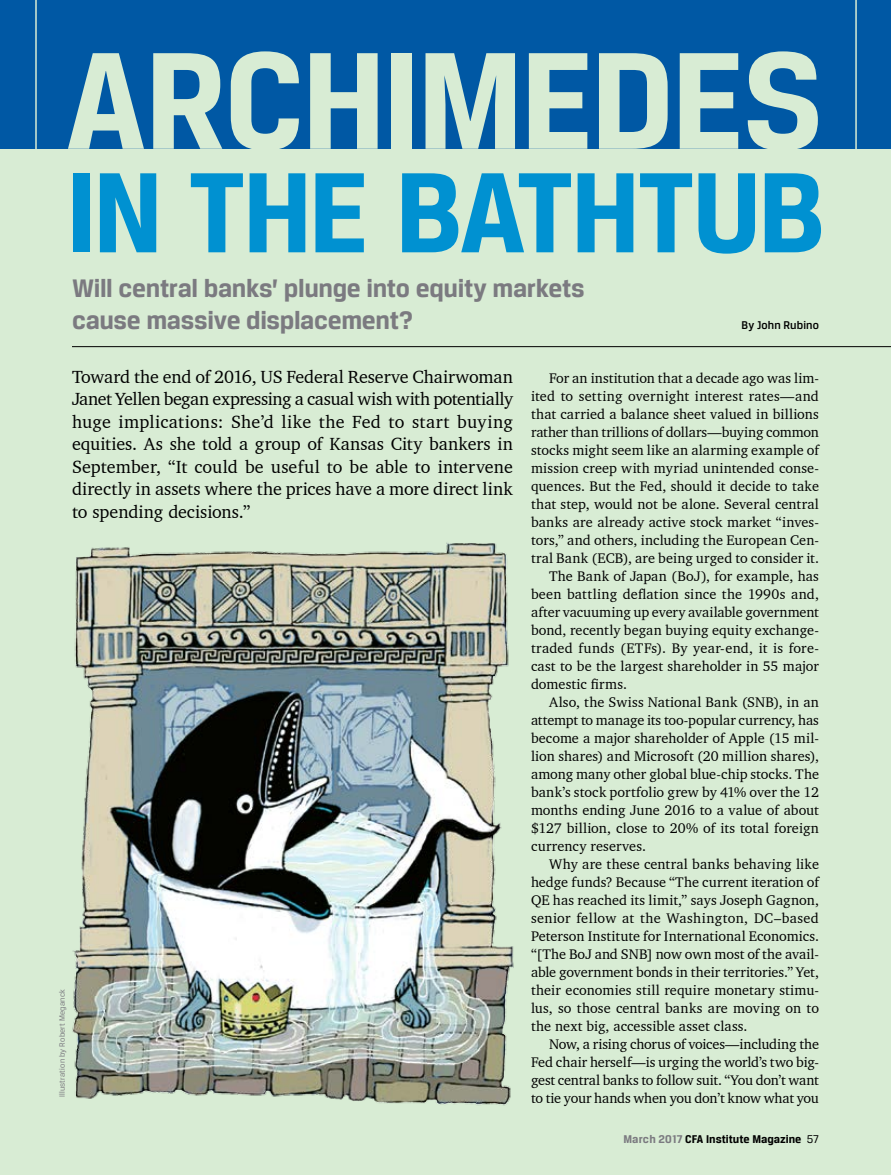
<style>
.page{position:relative;width:891px;height:1175px;background:#fff}
.page>*{position:absolute;margin:0;border:0;box-sizing:border-box;transform-origin:0 0}
.t1{font:700 147px "Breuer Text";letter-spacing:-.025em;color:#d8ecd4}
.t2{font:700 121.5px "Breuer Text";letter-spacing:-.02em;color:#0091d1}
.t3{font:700 27px/31.5px "Breuer Text";letter-spacing:-.015em;color:#7b7a80}
.t4{font:18px/22.5px "Charter BT";color:#000;text-align:justify}
.t5{font:14.25px "Charter BT";letter-spacing:.005em;color:#000}
.t6{font:14.25px "Charter BT";letter-spacing:-.015em;color:#000}
.t7{font:14.25px "Charter BT";letter-spacing:-.02em;color:#000}
.t8{font:14.25px "Charter BT";letter-spacing:.025em;color:#000}
.t9{font:700 12px "Breuer Text";color:#000}
.t10{font:500 12px "Breuer Text";letter-spacing:.01em;color:#000}
.t11{font:8.25px "Breuer Text";letter-spacing:.02em;color:#7b7a80}
.s1{color:#7b7a80}
.s2{font-weight:400}
</style>
<div class="page">
<div style="left:0;top:0;width:891px;height:1174px;background:#d8ecd4"></div>
<hr style="left:72px;top:346px;width:819px;height:1px;background:#000">
<img style="left:72px;top:542px;width:442px;height:564px">
<div style="left:0;top:0;width:891px;height:148px;background:#0058a4"></div>
<hr style="left:35px;top:0;width:2px;height:153px;background:#d8ecd4">
<hr style="left:855px;top:0;width:2px;height:153px;background:#d8ecd4">
<h1 class="t1" style="left:66px;top:17px;width:760px">ARCHIMEDES</h1>
<h2 class="t2" style="left:66px;top:144px;width:761px">IN THE BATHTUB</h2>
<h3 class="t3" style="left:72px;top:272px;width:514px">Will central banks’ plunge into equity markets cause massive displacement?</h3>
<p class="t10" style="left:742px;top:318px;width:79px">By John Rubino</p>
<p class="t4" style="left:72px;top:365px;width:443px">Toward the end of 2016, US Federal Reserve Chairwoman Janet Yellen began expressing a casual wish with potentially huge implications: She’d like the Fed to start buying equities. As she told a group of Kansas City bankers in September, “It could be useful to be able to intervene directly in assets where the prices have a more direct link to spending decisions.”</p>
<p class="t11" style="left:57px;top:1096px;width:109px;rotate:-90deg">Illustration by Robert Meganck</p>
<p class="t5" style="left:549px;top:369px;width:272px">For an institution that a decade ago was lim-</p>
<p class="t5" style="left:531px;top:387px;width:289px">ited to setting overnight interest rates—and</p>
<p class="t5" style="left:531px;top:405px;width:289px">that carried a balance sheet valued in billions</p>
<p class="t5" style="left:531px;top:423px;width:289px">rather than trillions of dollars—buying common</p>
<p class="t5" style="left:531px;top:441px;width:290px">stocks might seem like an alarming example of</p>
<p class="t5" style="left:531px;top:459px;width:290px">mission creep with myriad unintended conse-</p>
<p class="t5" style="left:531px;top:477px;width:290px">quences. But the Fed, should it decide to take</p>
<p class="t5" style="left:531px;top:495px;width:289px">that step, would not be alone. Several central</p>
<p class="t5" style="left:531px;top:513px;width:290px">banks are already active stock market “inves-</p>
<p class="t5" style="left:531px;top:531px;width:289px">tors,” and others, including the European Cen-</p>
<p class="t5" style="left:531px;top:549px;width:290px">tral Bank (ECB), are being urged to consider it.</p>
<p class="t5" style="left:549px;top:567px;width:272px">The Bank of Japan (BoJ), for example, has</p>
<p class="t5" style="left:531px;top:585px;width:289px">been battling deflation since the 1990s and,</p>
<p class="t5" style="left:531px;top:603px;width:290px">after vacuuming up every available government</p>
<p class="t5" style="left:531px;top:621px;width:289px">bond, recently began buying equity exchange-</p>
<p class="t5" style="left:531px;top:639px;width:290px">traded funds (ETFs). By year-end, it is fore-</p>
<p class="t5" style="left:531px;top:657px;width:290px">cast to be the largest shareholder in 55 major</p>
<p class="t5" style="left:531px;top:675px;width:98px">domestic firms.</p>
<p class="t5" style="left:549px;top:693px;width:272px">Also, the Swiss National Bank (SNB), in an</p>
<p class="t5" style="left:531px;top:711px;width:289px">attempt to manage its too-popular currency, has</p>
<p class="t5" style="left:531px;top:729px;width:290px">become a major shareholder of Apple (15 mil-</p>
<p class="t5" style="left:531px;top:747px;width:289px">lion shares) and Microsoft (20 million shares),</p>
<p class="t5" style="left:531px;top:765px;width:289px">among many other global blue-chip stocks. The</p>
<p class="t5" style="left:531px;top:783px;width:290px">bank’s stock portfolio grew by 41% over the 12</p>
<p class="t5" style="left:531px;top:801px;width:290px">months ending June 2016 to a value of about</p>
<p class="t5" style="left:531px;top:819px;width:289px">$127 billion, close to 20% of its total foreign</p>
<p class="t5" style="left:531px;top:837px;width:117px">currency reserves.</p>
<p class="t5" style="left:549px;top:855px;width:272px">Why are these central banks behaving like</p>
<p class="t5" style="left:531px;top:873px;width:290px">hedge funds? Because “The current iteration of</p>
<p class="t5" style="left:531px;top:891px;width:289px">QE has reached its limit,” says Joseph Gagnon,</p>
<p class="t8" style="left:531px;top:909px;width:290px">senior fellow at the Washington, DC–based</p>
<p class="t5" style="left:531px;top:927px;width:289px">Peterson Institute for International Economics.</p>
<p class="t5" style="left:531px;top:945px;width:290px">“[The BoJ and SNB] now own most of the avail-</p>
<p class="t5" style="left:531px;top:963px;width:289px">able government bonds in their territories.” Yet,</p>
<p class="t5" style="left:531px;top:981px;width:290px">their economies still require monetary stimu-</p>
<p class="t5" style="left:531px;top:999px;width:290px">lus, so those central banks are moving on to</p>
<p class="t5" style="left:531px;top:1017px;width:218px">the next big, accessible asset class.</p>
<p class="t6" style="left:549px;top:1035px;width:272px">Now, a rising chorus of voices—including the</p>
<p class="t5" style="left:531px;top:1053px;width:290px">Fed chair herself—is urging the world’s two big-</p>
<p class="t6" style="left:531px;top:1071px;width:289px">gest central banks to follow suit. “You don’t want</p>
<p class="t7" style="left:531px;top:1089px;width:290px">to tie your hands when you don’t know what you</p>
<p class="t9" style="left:623px;top:1132px;width:197px"><span class="s1">March 2017</span> CFA Institute Magazine <span class="s2">57</span></p>
</div>
